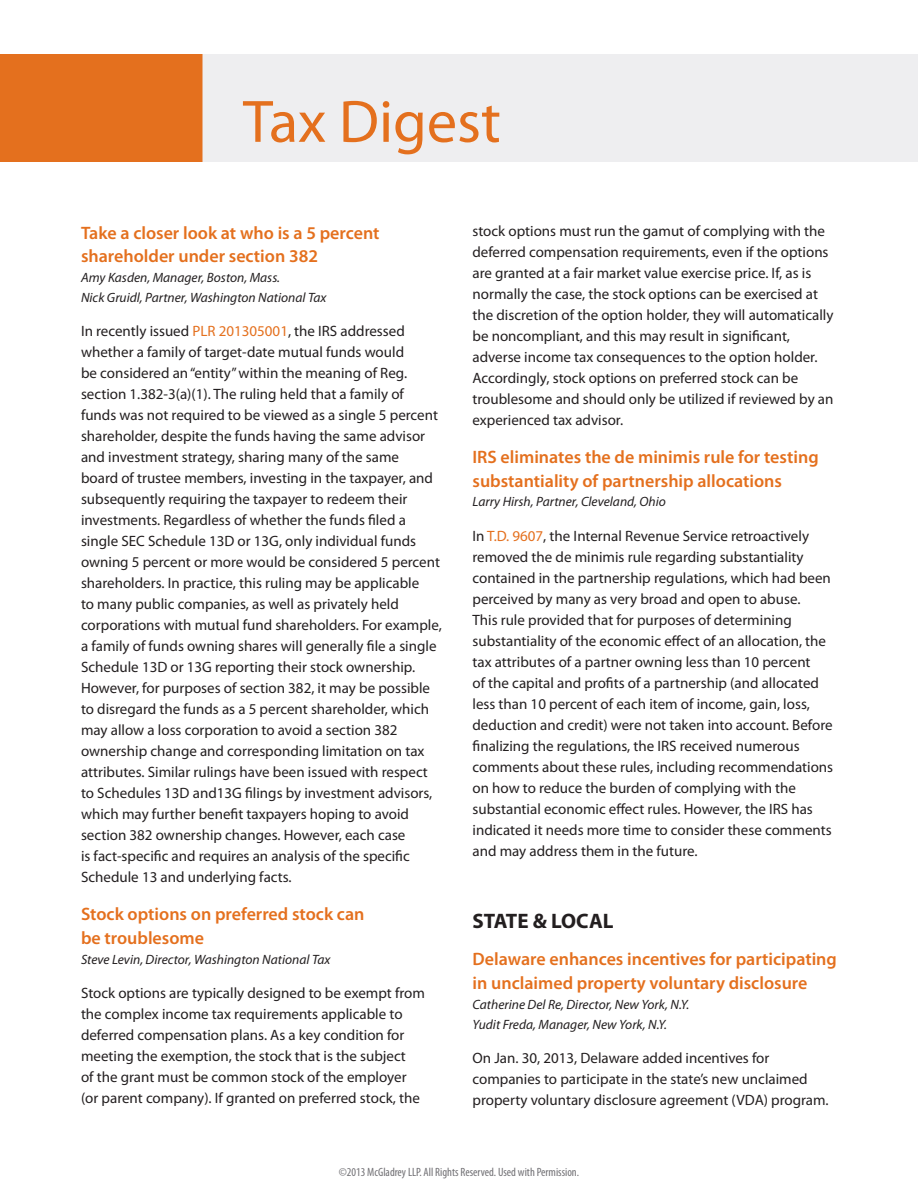
<style>
.page{position:relative;width:918px;height:1188px;background:#fff}
.page>*{position:absolute;margin:0;border:0;box-sizing:border-box;transform-origin:0 0}
.t1{font:60.3px "Myriad Pro";color:#e4701e}
.t2{font:700 21px "Myriad Pro";color:#231f20}
.t3{font:600 18px/24px "Myriad Pro";color:#e4701e}
.t4{font:15px/21px "Myriad Pro";color:#231f20}
.t5{font:italic 13.5px/19.8px "Myriad Pro";color:#231f20}
.t6{font:condensed 12px "Myriad Pro";color:#717074}
.s1{color:#e4701e}
</style>
<div class="page">
<div style="left:202px;top:54px;width:716px;height:108px;background:#eeeef0"></div>
<div style="left:0;top:54px;width:202px;height:108px;background:#e4701e"></div>
<h1 class="t1" style="left:243px;top:84px;width:259px">Tax Digest</h1>
<p class="t3" style="left:81px;top:220px;width:300px">Take a closer look at who is a 5 percent shareholder under section 382</p>
<p class="t5" style="left:81px;top:268px;width:247px">Amy Kasden, Manager, Boston, Mass.<br>Nick Gruidl, Partner, Washington National Tax</p>
<p class="t4" style="left:81px;top:321px;width:362px">In recently issued <span class="s1">PLR 201305001</span>, the IRS addressed whether a family of target-date mutual funds would<br>be considered an “entity” within the meaning of Reg. section 1.382-3(a)(1). The ruling held that a family of funds was not required to be viewed as a single 5 percent shareholder, despite the funds having the same advisor and investment strategy, sharing many of the same<br>board of trustee members, investing in the taxpayer, and subsequently requiring the taxpayer to redeem their investments. Regardless of whether the funds filed a single SEC Schedule 13D or 13G, only individual funds owning 5 percent or more would be considered 5 percent shareholders. In practice, this ruling may be applicable<br>to many public companies, as well as privately held corporations with mutual fund shareholders. For example, a family of funds owning shares will generally file a single Schedule 13D or 13G reporting their stock ownership.<br>However, for purposes of section 382, it may be possible to disregard the funds as a 5 percent shareholder, which may allow a loss corporation to avoid a section 382 ownership change and corresponding limitation on tax attributes. Similar rulings have been issued with respect to Schedules 13D and13G filings by investment advisors, which may further benefit taxpayers hoping to avoid section 382 ownership changes. However, each case<br>is fact-specific and requires an analysis of the specific Schedule 13 and underlying facts.</p>
<p class="t3" style="left:81px;top:901px;width:285px">Stock options on preferred stock can be troublesome</p>
<p class="t5" style="left:81px;top:949px;width:251px">Steve Levin, Director, Washington National Tax</p>
<p class="t4" style="left:81px;top:982px;width:345px">Stock options are typically designed to be exempt from the complex income tax requirements applicable to deferred compensation plans. As a key condition for meeting the exemption, the stock that is the subject<br>of the grant must be common stock of the employer (or parent company). If granted on preferred stock, the</p>
<p class="t4" style="left:472px;top:220px;width:363px">stock options must run the gamut of complying with the deferred compensation requirements, even if the options are granted at a fair market value exercise price. If, as is normally the case, the stock options can be exercised at the discretion of the option holder, they will automatically be noncompliant, and this may result in significant, adverse income tax consequences to the option holder.<br>Accordingly, stock options on preferred stock can be troublesome and should only be utilized if reviewed by an experienced tax advisor.</p>
<p class="t3" style="left:472px;top:444px;width:348px">IRS eliminates the de minimis rule for testing substantiality of partnership allocations</p>
<p class="t5" style="left:472px;top:492px;width:195px">Larry Hirsh, Partner, Cleveland, Ohio</p>
<p class="t4" style="left:472px;top:525px;width:362px">In <span class="s1">T.D. 9607</span>, the Internal Revenue Service retroactively removed the de minimis rule regarding substantiality contained in the partnership regulations, which had been perceived by many as very broad and open to abuse.<br>This rule provided that for purposes of determining substantiality of the economic effect of an allocation, the tax attributes of a partner owning less than 10 percent<br>of the capital and profits of a partnership (and allocated less than 10 percent of each item of income, gain, loss, deduction and credit) were not taken into account. Before finalizing the regulations, the IRS received numerous comments about these rules, including recommendations on how to reduce the burden of complying with the substantial economic effect rules. However, the IRS has indicated it needs more time to consider these comments and may address them in the future.</p>
<h2 class="t2" style="left:472px;top:907px;width:143px">STATE &amp; LOCAL</h2>
<p class="t3" style="left:472px;top:947px;width:366px">Delaware enhances incentives for participating in unclaimed property voluntary disclosure</p>
<p class="t5" style="left:472px;top:995px;width:218px">Catherine Del Re, Director, New York, N.Y.<br>Yudit Freda, Manager, New York, N.Y.</p>
<p class="t4" style="left:472px;top:1048px;width:358px">On Jan. 30, 2013, Delaware added incentives for companies to participate in the state’s new unclaimed property voluntary disclosure agreement (VDA) program.</p>
<p class="t6" style="left:339px;top:1166px;width:242px">©2013 McGladrey LLP. All Rights Reserved. Used with Permission.</p>
</div>
